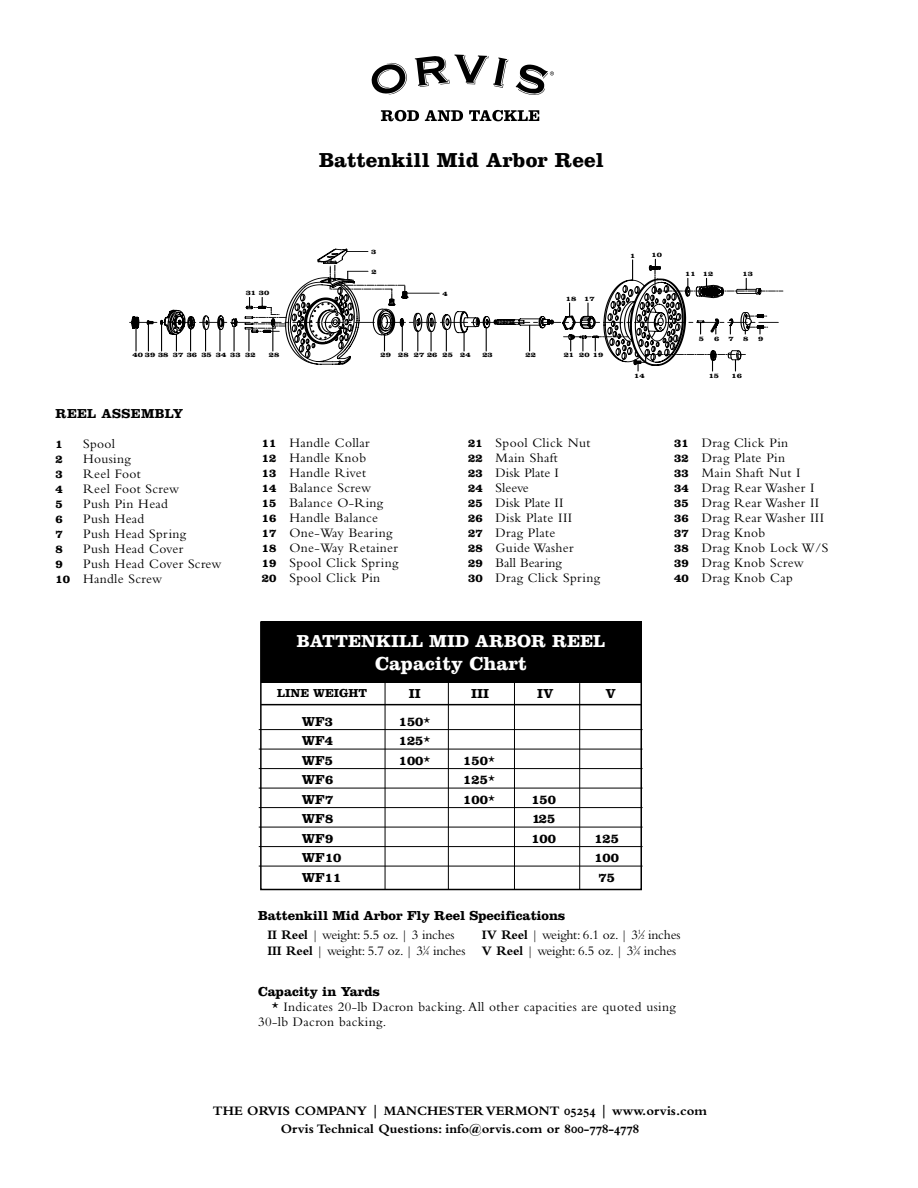
<style>
.page{position:relative;width:918px;height:1188px;background:#fff}
.page>*{position:absolute;margin:0;border:0;box-sizing:border-box;transform-origin:0 0}
.t1{font:700 21px "Clarendon";color:#000}
.t2{font:700 19.5px "Clarendon";color:#fff}
.t3{font:700 18px "Clarendon";color:#fff}
.t4{font:13.5px/15px "Bembo";letter-spacing:.025em;color:#000}
.t5{font:700 13.5px "Clarendon";color:#000}
.t6{font:13.5px/16.2px "Bembo";letter-spacing:-.015em;color:#000}
.t7{font:13.5px/18px "Bembo Bold Os F";color:#000;text-align:center}
.t8{font:700 12px "Clarendon";color:#000}
.t9{font:700 6.9px "Clarendon";color:#000;scale:1.24 1}
.s1{font-family:"Clarendon";font-weight:700;font-size:12px}
.s2{font-family:"Bembo";font-weight:400}
.s3{font-weight:700}
.s4{font-size:6.75px}
</style>
<div class="page">
<svg style="left:516px;top:64px;width:38px;height:31px"></svg>
<svg style="left:415px;top:54px;width:93px;height:34px"></svg>
<svg style="left:372px;top:63px;width:35px;height:32px"></svg>
<svg style="left:381px;top:110px;width:38px;height:11px"></svg>
<svg style="left:425px;top:110px;width:38px;height:11px"></svg>
<svg style="left:469px;top:110px;width:70px;height:11px"></svg>
<svg style="left:129px;top:249px;width:654px;height:122px"></svg>
<hr style="left:259px;top:729px;width:384px;height:1px;background:#000">
<hr style="left:259px;top:749px;width:384px;height:1px;background:#000">
<hr style="left:259px;top:768px;width:384px;height:1px;background:#000">
<hr style="left:259px;top:788px;width:384px;height:1px;background:#000">
<hr style="left:259px;top:807px;width:384px;height:1px;background:#000">
<hr style="left:259px;top:827px;width:384px;height:1px;background:#000">
<hr style="left:259px;top:846px;width:384px;height:1px;background:#000">
<hr style="left:259px;top:866px;width:384px;height:1px;background:#000">
<hr style="left:385px;top:682px;width:1px;height:208px;background:#000">
<hr style="left:448px;top:681px;width:1px;height:209px;background:#000">
<hr style="left:514px;top:682px;width:1px;height:208px;background:#000">
<div style="left:261px;top:621px;width:381px;height:61px;background:#000"></div>
<hr style="left:261px;top:704px;width:380px;height:1px;background:#000">
<hr style="left:579px;top:683px;width:1px;height:207px;background:#000">
<div style="left:260px;top:621px;width:382px;height:269px;border:2px solid #000"></div>
<h1 class="t1" style="left:319px;top:148px;width:286px">Battenkill Mid Arbor Reel</h1>
<p class="t9" style="left:246px;top:288px;width:21px">31 30</p>
<p class="t9" style="left:371px;top:248px;width:6px">3</p>
<p class="t9" style="left:372px;top:267px;width:6px">2</p>
<p class="t9" style="left:442px;top:289px;width:6px">4</p>
<p class="t9" style="left:566px;top:294px;width:10px">18</p>
<p class="t9" style="left:584px;top:294px;width:10px">17</p>
<p class="t9" style="left:230px;top:351px;width:22px">33 32</p>
<p class="t9" style="left:398px;top:351px;width:60px">28 27 26 25 24</p>
<p class="t9" style="left:482px;top:350px;width:10px">23</p>
<p class="t9" style="left:526px;top:350px;width:10px">22</p>
<p class="t9" style="left:564px;top:350px;width:33px">21 20 19</p>
<p class="t9" style="left:380px;top:351px;width:10px">29</p>
<p class="t9" style="left:133px;top:351px;width:77px">40 39 38 37 36 35 34</p>
<p class="t9" style="left:269px;top:351px;width:10px">28</p>
<p class="t9" style="left:630px;top:252px;width:6px">1</p>
<p class="t9" style="left:652px;top:251px;width:10px">10</p>
<p class="t9" style="left:685px;top:270px;width:24px">11 12</p>
<p class="t9" style="left:743px;top:270px;width:10px">13</p>
<p class="t9" style="left:699px;top:334px;width:6px">5</p>
<p class="t9" style="left:728px;top:334px;width:6px">7</p>
<p class="t9" style="left:714px;top:334px;width:6px">6</p>
<p class="t9" style="left:743px;top:334px;width:6px">8</p>
<p class="t9" style="left:758px;top:334px;width:6px">9</p>
<p class="t9" style="left:634px;top:371px;width:10px">14</p>
<p class="t9" style="left:709px;top:371px;width:10px">15</p>
<p class="t9" style="left:732px;top:371px;width:10px">16</p>
<p class="t5" style="left:56px;top:405px;width:57px">Reel Ass</p>
<p class="t5" style="left:131px;top:405px;width:22px">embl</p>
<p class="t5" style="left:173px;top:405px;width:12px">y</p>
<p class="t8" style="left:56px;top:436px;width:9px">1</p>
<p class="t4" style="left:83px;top:436px;width:34px">Spool</p>
<p class="t8" style="left:56px;top:451px;width:9px">2</p>
<p class="t4" style="left:83px;top:451px;width:49px">Housing</p>
<p class="t8" style="left:56px;top:466px;width:9px">3</p>
<p class="t4" style="left:83px;top:466px;width:59px">Reel Foot</p>
<p class="t8" style="left:56px;top:481px;width:9px">4</p>
<p class="t4" style="left:83px;top:481px;width:98px">Reel Foot Screw</p>
<p class="t8" style="left:56px;top:496px;width:9px">5</p>
<p class="t4" style="left:83px;top:496px;width:86px">Push Pin Head</p>
<p class="t8" style="left:56px;top:511px;width:9px">6</p>
<p class="t4" style="left:83px;top:511px;width:63px">Push Head</p>
<p class="t8" style="left:56px;top:526px;width:9px">7</p>
<p class="t4" style="left:83px;top:526px;width:105px">Push Head Spring</p>
<p class="t8" style="left:56px;top:541px;width:9px">8</p>
<p class="t4" style="left:83px;top:541px;width:102px">Push Head Cover</p>
<p class="t8" style="left:56px;top:556px;width:9px">9</p>
<p class="t4" style="left:56px;top:556px;width:168px;text-indent:28px">Push Head Cover Screw<br><span class="s1">10</span> Handle Screw</p>
<p class="t4" style="left:262px;top:435px;width:138px"><span class="s1">11</span> Handle Collar<br><span class="s1">12</span> Handle Knob<br><span class="s1">13</span> Handle Rivet<br><span class="s1">14</span> Balance Screw<br><span class="s1">15</span> Balance O-Ring<br><span class="s1">16</span> Handle Balance<br><span class="s1">17</span> One-Way Bearing<br><span class="s1">18</span> One-Way Retainer<br><span class="s1">19</span> Spool Click Spring<br><span class="s1">20</span> Spool Click Pin</p>
<p class="t4" style="left:468px;top:435px;width:134px"><span class="s1">21</span> Spool Click Nut<br><span class="s1">22</span> Main Shaft<br><span class="s1">23</span> Disk Plate I<br><span class="s1">24</span> Sleeve<br><span class="s1">25</span> Disk Plate II<br><span class="s1">26</span> Disk Plate III<br><span class="s1">27</span> Drag Plate<br><span class="s1">28</span> Guide Washer<br><span class="s1">29</span> Ball Bearing<br><span class="s1">30</span> Drag Click Spring</p>
<p class="t4" style="left:674px;top:435px;width:156px"><span class="s1">31</span> Drag Click Pin<br><span class="s1">32</span> Drag Plate Pin<br><span class="s1">33</span> Main Shaft Nut I<br><span class="s1">34</span> Drag Rear Washer I<br><span class="s1">35</span> Drag Rear Washer II<br><span class="s1">36</span> Drag Rear Washer III<br><span class="s1">37</span> Drag Knob<br><span class="s1">38</span> Drag Knob Lock W/S<br><span class="s1">39</span> Drag Knob Screw<br><span class="s1">40</span> Drag Knob Cap</p>
<h3 class="t3" style="left:297px;top:630px;width:106px">Battenkill</h3>
<h3 class="t3" style="left:429px;top:630px;width:138px">Mid Arbor REE</h3>
<h3 class="t3" style="left:593px;top:630px;width:14px">L</h3>
<h2 class="t2" style="left:375px;top:651px;width:153px">Capacity Chart</h2>
<p class="t5" style="left:409px;top:685px;width:13px">II</p>
<p class="t5" style="left:471px;top:685px;width:19px">III</p>
<p class="t5" style="left:537px;top:685px;width:18px">IV</p>
<p class="t5" style="left:606px;top:685px;width:12px">V</p>
<p class="t8" style="left:277px;top:686px;width:91px">LINE WEIGHT</p>
<p class="t5" style="left:302px;top:713px;width:33px">WF3</p>
<p class="t5" style="left:399px;top:713px;width:33px">150<span class="s2">*</span></p>
<p class="t5" style="left:302px;top:733px;width:33px">WF4</p>
<p class="t5" style="left:399px;top:733px;width:33px">125<span class="s2">*</span></p>
<p class="t5" style="left:302px;top:752px;width:33px">WF5</p>
<p class="t5" style="left:399px;top:752px;width:33px">100<span class="s2">*</span></p>
<p class="t5" style="left:463px;top:752px;width:33px">150<span class="s2">*</span></p>
<p class="t5" style="left:302px;top:772px;width:33px">WF6</p>
<p class="t5" style="left:463px;top:772px;width:33px">125<span class="s2">*</span></p>
<p class="t5" style="left:302px;top:791px;width:33px">WF7</p>
<p class="t5" style="left:463px;top:791px;width:33px">100<span class="s2">*</span></p>
<p class="t5" style="left:531px;top:791px;width:26px">150</p>
<p class="t5" style="left:302px;top:811px;width:33px">WF8</p>
<p class="t5" style="left:532px;top:811px;width:25px">125</p>
<p class="t5" style="left:302px;top:830px;width:33px">WF9</p>
<p class="t5" style="left:531px;top:830px;width:26px">100</p>
<p class="t5" style="left:594px;top:830px;width:26px">125</p>
<p class="t5" style="left:302px;top:850px;width:41px">WF10</p>
<p class="t5" style="left:594px;top:850px;width:26px">100</p>
<p class="t5" style="left:302px;top:869px;width:41px">WF11</p>
<p class="t5" style="left:598px;top:869px;width:18px">75</p>
<p class="t5" style="left:258px;top:907px;width:309px">Battenkill Mid Arbor Fly Reel Specifications</p>
<p class="t6" style="left:267px;top:926px;width:200px"><span class="s3">II Reel</span> | weight: 5.5 oz. | 3 inches<br><span class="s3">III Reel</span> | weight: 5.7 oz. | 3<sup>1</sup>⁄<span class="s4">4</span> inches</p>
<p class="t6" style="left:482px;top:926px;width:200px"><span class="s3">IV Reel</span> | weight: 6.1 oz. | 3<sup>1</sup>⁄<span class="s4">2</span> inches<br><span class="s3">V Reel</span> | weight: 6.5 oz. | 3<sup>3</sup>⁄<span class="s4">4</span> inches</p>
<p class="t5" style="left:258px;top:983px;width:123px">Capacity in Yards</p>
<p class="t4" style="left:258px;top:999px;width:419px;text-indent:14px">* Indicates 20-lb Dacron backing. All other capacities are quoted using<br>30-lb Dacron backing.</p>
<p class="t7" style="left:213px;top:1102px;width:496px">THE ORVIS COMPANY | MANCHESTER VERMONT 05254 | www.orvis.com<br>Orvis Technical Questions: info@orvis.com or 800-778-4778</p>
</div>
